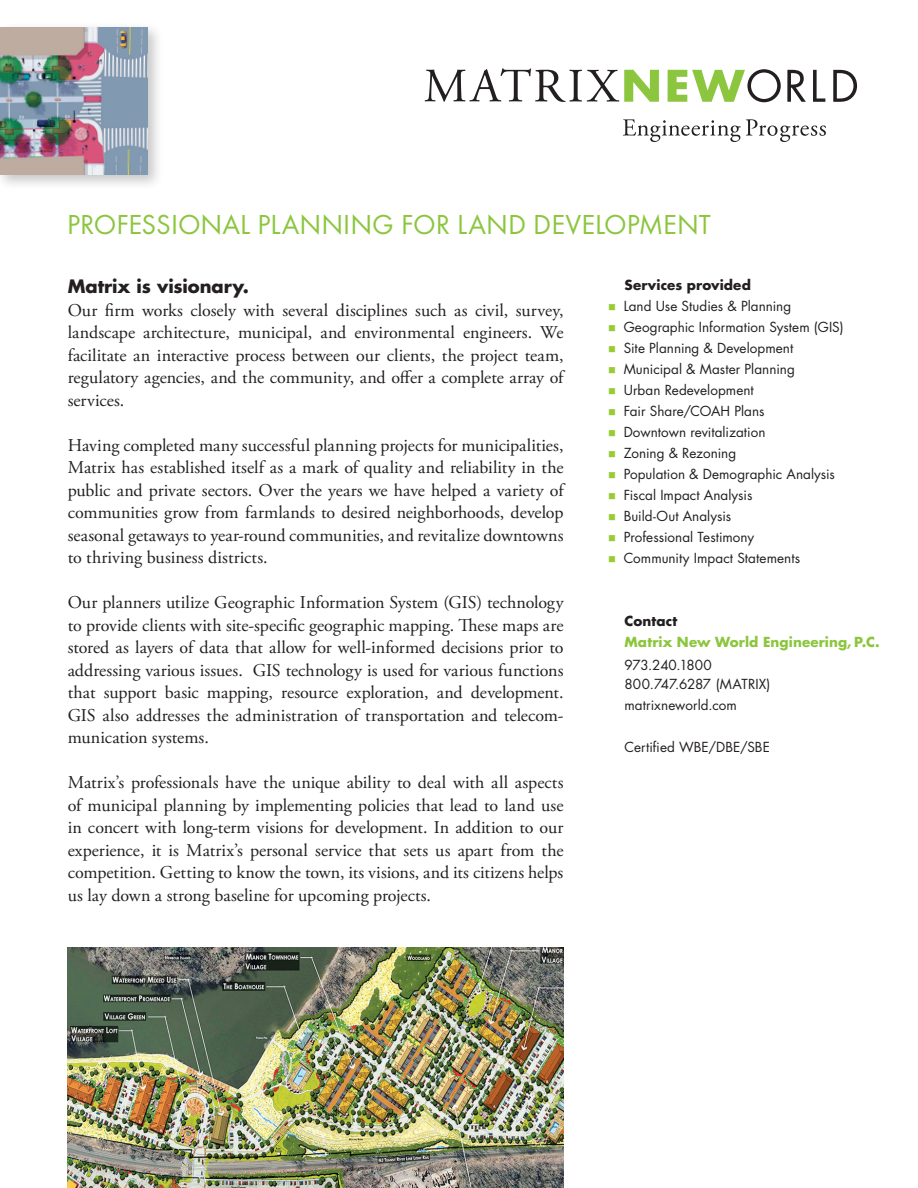
<style>
.page{position:relative;width:918px;height:1188px;background:#fff}
.page>*{position:absolute;margin:0;border:0;box-sizing:border-box;transform-origin:0 0}
.t1{font:28.5px "Futura T";color:#8bc63e}
.t2{font:18px/22.5px "Adobe Garamond Pro";color:#231f20;text-align:justify}
.t3{font:700 18px "Futura";letter-spacing:-.005em;color:#231f20}
.t4{font:13.5px "Futura";letter-spacing:.005em;color:#231f20}
.t5{font:700 13.5px "Futura";letter-spacing:.005em;color:#8bc63e}
.t6{font:700 13.5px "Futura";letter-spacing:.01em;color:#231f20}
.t7{font:13.5px "Futura";letter-spacing:-.015em;color:#231f20}
.s1{color:#9c3}
</style>
<div class="page">
<div style="left:0;top:22px;width:163px;height:168px;background:#231f20;opacity:.25"></div>
<img style="left:0;top:27px;width:147px;height:147px">
<img style="left:68px;top:947px;width:496px;height:241px">
<svg style="left:623px;top:119px;width:203px;height:23px"></svg>
<svg style="left:425px;top:68px;width:234px;height:34px"></svg>
<svg style="left:668px;top:69px;width:113px;height:33px"></svg>
<svg style="left:787px;top:70px;width:19px;height:32px"></svg>
<svg style="left:813px;top:70px;width:12px;height:32px"></svg>
<svg style="left:833px;top:70px;width:24px;height:32px"></svg>
<p class="t1" style="left:67px;top:208px;width:645px">PROFESSIONAL PLANNING FOR LAND DEVELOPMENT</p>
<p class="t3" style="left:68px;top:274px;width:183px">Matrix is visionary.</p>
<p class="t2" style="left:68px;top:299px;width:497px">Our firm works closely with several disciplines such as civil, survey, landscape architecture, municipal, and environmental engineers. We facilitate an interactive process between our clients, the project team, regulatory agencies, and the community, and offer a complete array of services.</p>
<p class="t2" style="left:68px;top:434px;width:497px">Having completed many successful planning projects for municipalities, Matrix has established itself as a mark of quality and reliability in the public and private sectors. Over the years we have helped a variety of communities grow from farmlands to desired neighborhoods, develop seasonal getaways to year-round communities, and revitalize downtowns to thriving business districts.</p>
<p class="t2" style="left:68px;top:592px;width:497px">Our planners utilize Geographic Information System (GIS) technology to provide clients with site-specific geographic mapping. These maps are stored as layers of data that allow for well-informed decisions prior to addressing various issues. GIS technology is used for various functions that support basic mapping, resource exploration, and development.<br>GIS also addresses the administration of transportation and telecom&shy;munication systems.</p>
<p class="t2" style="left:68px;top:772px;width:497px">Matrix’s professionals have the unique ability to deal with all aspects of municipal planning by implementing policies that lead to land use in concert with long-term visions for development. In addition to our experience, it is Matrix’s personal service that sets us apart from the competition. Getting to know the town, its visions, and its citizens helps us lay down a strong baseline for upcoming projects.</p>
<p class="t6" style="left:625px;top:276px;width:128px">Services provided</p>
<p class="t4" style="left:608px;top:297px;width:185px"><span class="s1">■</span> Land Use Studies &amp; Planning</p>
<p class="t4" style="left:608px;top:318px;width:237px"><span class="s1">■</span> Geographic Information System (GIS)</p>
<p class="t4" style="left:608px;top:339px;width:187px"><span class="s1">■</span> Site Planning &amp; Development</p>
<p class="t4" style="left:608px;top:360px;width:188px"><span class="s1">■</span> Municipal &amp; Master Planning</p>
<p class="t4" style="left:608px;top:381px;width:147px"><span class="s1">■</span> Urban Redevelopment</p>
<p class="t4" style="left:608px;top:402px;width:158px"><span class="s1">■</span> Fair Share/COAH Plans</p>
<p class="t4" style="left:608px;top:423px;width:159px"><span class="s1">■</span> Downtown revitalization</p>
<p class="t4" style="left:608px;top:444px;width:130px"><span class="s1">■</span> Zoning &amp; Rezoning</p>
<p class="t4" style="left:608px;top:465px;width:228px"><span class="s1">■</span> Population &amp; Demographic Analysis</p>
<p class="t4" style="left:608px;top:486px;width:146px"><span class="s1">■</span> Fiscal Impact Analysis</p>
<p class="t4" style="left:608px;top:507px;width:125px"><span class="s1">■</span> Build-Out Analysis</p>
<p class="t4" style="left:608px;top:528px;width:148px"><span class="s1">■</span> Professional Testimony</p>
<p class="t4" style="left:608px;top:549px;width:194px"><span class="s1">■</span> Community Impact Statements</p>
<p class="t6" style="left:625px;top:612px;width:54px">Contact</p>
<p class="t5" style="left:625px;top:633px;width:257px">Matrix New World Engineering, P.C.</p>
<p class="t7" style="left:625px;top:656px;width:89px">973.240.1800</p>
<p class="t4" style="left:625px;top:675px;width:147px">800.747.6287 (MATRIX)</p>
<p class="t4" style="left:625px;top:696px;width:114px">matrixneworld.com</p>
<p class="t4" style="left:625px;top:738px;width:147px">Certified WBE/DBE/SBE</p>
</div>
